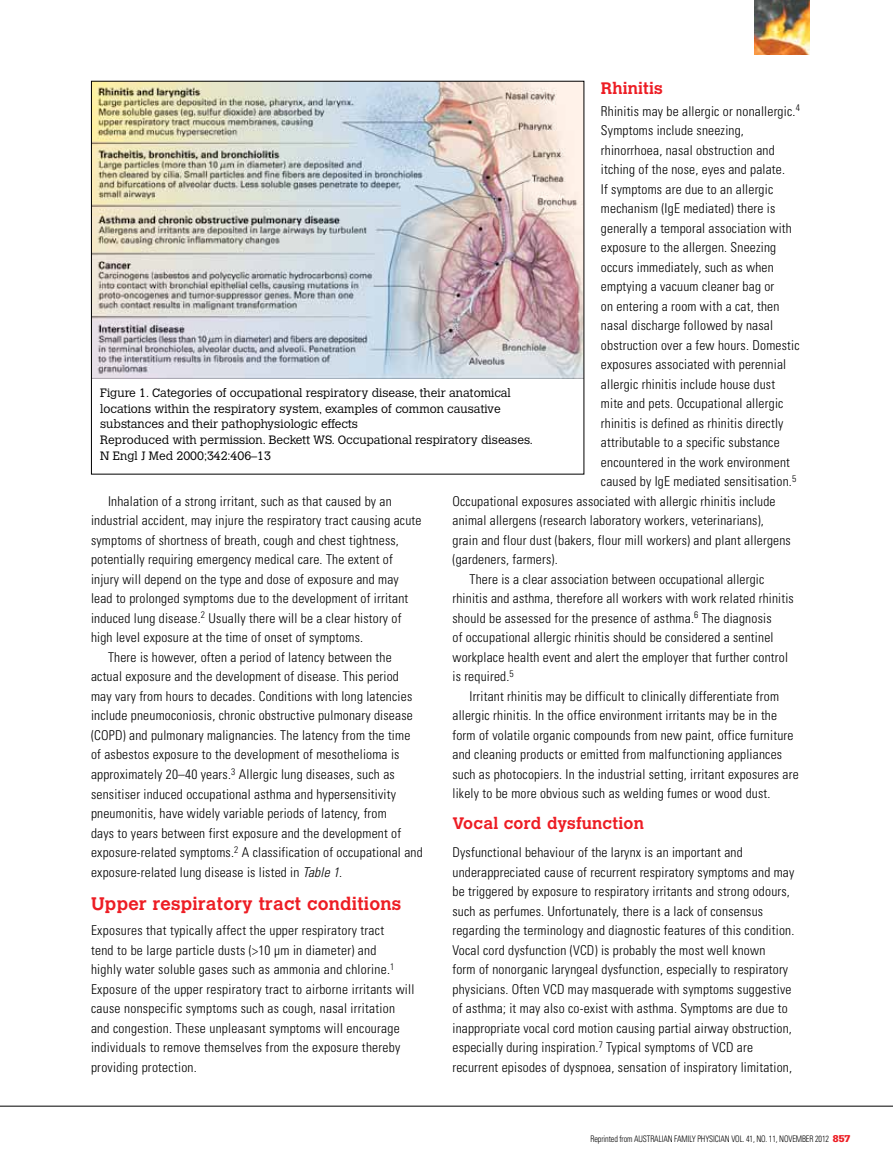
<style>
.page{position:relative;width:893px;height:1170px;background:#fff}
.page>*{position:absolute;margin:0;border:0;box-sizing:border-box;transform-origin:0 0}
.t1{font:700 18px "Calvert";letter-spacing:.015em;color:#ed1d24}
.t2{font:700 16.5px "Calvert";letter-spacing:.015em;color:#ed1d24}
.t3{font:300 condensed 13.5px/19.5px "Univers LT";letter-spacing:.015em;color:#000}
.t4{font:300 12px/15.8px "Calvert";color:#000}
.t5{font:300 condensed 9px "Univers LT";letter-spacing:-.015em;color:#000;scale:.9 1}
.s1{font-style:italic}
.s2{font-family:"Serifa LT";font-weight:900;font-stretch:normal;font-size:10.5px;color:#ed1d24}
</style>
<div class="page">
<hr style="left:0;top:1105px;width:893px;height:1px;background:#000">
<img style="left:755px;top:0;width:54px;height:54px">
<img style="left:93px;top:83px;width:489px;height:295px">
<p class="t2" style="left:601px;top:78px;width:63px">Rhinitis</p>
<p class="t3" style="left:601px;top:101px;width:200px">Rhinitis may be allergic or nonallergic.<sup>4</sup></p>
<p class="t3" style="left:601px;top:121px;width:144px">Symptoms include sneezing,</p>
<p class="t3" style="left:601px;top:140px;width:175px">rhinorrhoea, nasal obstruction and</p>
<p class="t3" style="left:601px;top:160px;width:186px">itching of the nose, eyes and palate.</p>
<p class="t3" style="left:601px;top:179px;width:174px">If symptoms are due to an allergic</p>
<p class="t3" style="left:601px;top:199px;width:176px">mechanism (IgE mediated) there is</p>
<p class="t3" style="left:601px;top:218px;width:192px">generally a temporal association with</p>
<p class="t3" style="left:601px;top:237px;width:177px">exposure to the allergen. Sneezing</p>
<p class="t3" style="left:601px;top:257px;width:174px">occurs immediately, such as when</p>
<p class="t3" style="left:601px;top:276px;width:175px">emptying a vacuum cleaner bag or</p>
<p class="t3" style="left:601px;top:296px;width:180px">on entering a room with a cat, then</p>
<p class="t3" style="left:601px;top:315px;width:174px">nasal discharge followed by nasal</p>
<p class="t3" style="left:601px;top:335px;width:200px">obstruction over a few hours. Domestic</p>
<p class="t3" style="left:601px;top:354px;width:187px">exposures associated with perennial</p>
<p class="t3" style="left:601px;top:374px;width:176px">allergic rhinitis include house dust</p>
<p class="t3" style="left:601px;top:393px;width:184px">mite and pets. Occupational allergic</p>
<p class="t3" style="left:601px;top:413px;width:184px">rhinitis is defined as rhinitis directly</p>
<p class="t3" style="left:601px;top:432px;width:180px">attributable to a specific substance</p>
<p class="t3" style="left:601px;top:452px;width:191px">encountered in the work environment</p>
<p class="t3" style="left:601px;top:471px;width:197px">caused by IgE mediated sensitisation.<sup>5</sup></p>
<p class="t3" style="left:452px;top:491px;width:325px">Occupational exposures associated with allergic rhinitis include</p>
<p class="t3" style="left:452px;top:511px;width:313px">animal allergens (research laboratory workers, veterinarians),</p>
<p class="t3" style="left:452px;top:530px;width:340px">grain and flour dust (bakers, flour mill workers) and plant allergens</p>
<p class="t3" style="left:452px;top:550px;width:107px">(gardeners, farmers).</p>
<p class="t3" style="left:469px;top:569px;width:296px">There is a clear association between occupational allergic</p>
<p class="t3" style="left:452px;top:589px;width:343px">rhinitis and asthma, therefore all workers with work related rhinitis</p>
<p class="t3" style="left:452px;top:608px;width:321px">should be assessed for the presence of asthma.<sup>6</sup> The diagnosis</p>
<p class="t3" style="left:452px;top:628px;width:323px">of occupational allergic rhinitis should be considered a sentinel</p>
<p class="t3" style="left:452px;top:647px;width:337px">workplace health event and alert the employer that further control</p>
<p class="t3" style="left:452px;top:667px;width:63px">is required.<sup>5</sup></p>
<p class="t3" style="left:469px;top:686px;width:311px">I rritant rhinitis may be difficult to clinically differentiate from</p>
<p class="t3" style="left:452px;top:706px;width:326px">allergic rhinitis. I n the office environment irritants may be in the</p>
<p class="t3" style="left:452px;top:725px;width:342px">form of volatile organic compounds from new paint, office furniture</p>
<p class="t3" style="left:452px;top:745px;width:331px">and cleaning products or emitted from malfunctioning appliances</p>
<p class="t3" style="left:452px;top:764px;width:348px">such as photocopiers. I n the industrial setting, irritant exposures are</p>
<p class="t3" style="left:452px;top:784px;width:319px">likely to be more obvious such as welding fumes or wood dust.</p>
<p class="t2" style="left:452px;top:813px;width:193px">Vocal cord dysfunction</p>
<p class="t3" style="left:452px;top:842px;width:343px">Dysfunctional behaviour of the larynx is an important and underappreciated cause of recurrent respiratory symptoms and may be triggered by exposure to respiratory irritants and strong odours, such as perfumes. Unfortunately, there is a lack of consensus regarding the terminology and diagnostic features of this condition.<br>Vocal cord dysfunction (VCD) is probably the most well known<br>form of nonorganic laryngeal dysfunction, especially to respiratory physicians. Often VCD may masquerade with symptoms suggestive of asthma; it may also co-exist with asthma. Symptoms are due to inappropriate vocal cord motion causing partial airway obstruction, especially during inspiration.<sup>7</sup> Typical symptoms of VCD are recurrent episodes of dyspnoea, sensation of inspiratory limitation,</p>
<p class="t4" style="left:100px;top:385px;width:434px">Figure 1. Categories of occupational respiratory disease, their anatomical locations within the respiratory system, examples of common causative substances and their pathophysiologic effects<br>Reproduced with permission. Beckett WS. Occupational respiratory diseases.<br>N Engl J Med 2000;342:406–13</p>
<p class="t3" style="left:108px;top:491px;width:285px">I nhalation of a strong irritant, such as that caused by an</p>
<p class="t3" style="left:91px;top:511px;width:332px">industrial accident, may injure the respiratory tract causing acute</p>
<p class="t3" style="left:91px;top:530px;width:309px">symptoms of shortness of breath, cough and chest tightness,</p>
<p class="t3" style="left:91px;top:550px;width:303px">potentially requiring emergency medical care. The extent of</p>
<p class="t3" style="left:91px;top:569px;width:309px">injury will depend on the type and dose of exposure and may</p>
<p class="t3" style="left:91px;top:589px;width:319px">lead to prolonged symptoms due to the development of irritant</p>
<p class="t3" style="left:91px;top:608px;width:312px">induced lung disease.<sup>2</sup> Usually there will be a clear history of</p>
<p class="t3" style="left:91px;top:628px;width:274px">high level exposure at the time of onset of symptoms.</p>
<p class="t3" style="left:108px;top:647px;width:285px">There is however, often a period of latency between the</p>
<p class="t3" style="left:91px;top:667px;width:309px">actual exposure and the development of disease. This period</p>
<p class="t3" style="left:91px;top:686px;width:323px">may vary from hours to decades. Conditions with long latencies</p>
<p class="t3" style="left:91px;top:706px;width:323px">include pneumoconiosis, chronic obstructive pulmonary disease</p>
<p class="t3" style="left:91px;top:725px;width:321px">(COPD) and pulmonary malignancies. The latency from the time</p>
<p class="t3" style="left:91px;top:744px;width:310px">of asbestos exposure to the development of mesothelioma is</p>
<p class="t3" style="left:91px;top:764px;width:305px">approximately 20–40 years.<sup>3</sup> Allergic lung diseases, such as</p>
<p class="t3" style="left:91px;top:784px;width:306px">sensitiser induced occupational asthma and hypersensitivity</p>
<p class="t3" style="left:91px;top:803px;width:297px">pneumonitis, have widely variable periods of latency, from</p>
<p class="t3" style="left:91px;top:823px;width:312px">days to years between first exposure and the development of</p>
<p class="t3" style="left:91px;top:842px;width:333px">exposure-related symptoms.<sup>2</sup> A classification of occupational and</p>
<p class="t3" style="left:91px;top:862px;width:253px">exposure-related lung disease is listed in <span class="s1">Table 1</span>.</p>
<h1 class="t1" style="left:91px;top:892px;width:312px">Upper respiratory tract conditions</h1>
<p class="t3" style="left:91px;top:920px;width:325px">Exposures that typically affect the upper respiratory tract<br>tend to be large particle dusts (&gt;10 μm in diameter) and<br>highly water soluble gases such as ammonia and chlorine.<sup>1<br></sup>Exposure of the upper respiratory tract to airborne irritants will cause nonspecific symptoms such as cough, nasal irritation and congestion. These unpleasant symptoms will encourage individuals to remove themselves from the exposure thereby providing protection.</p>
<p class="t5" style="left:591px;top:1133px;width:290px">Reprinted from Australian Family Physician Vol. 41, No. 11, november 2012 <span class="s2">857</span></p>
</div>
